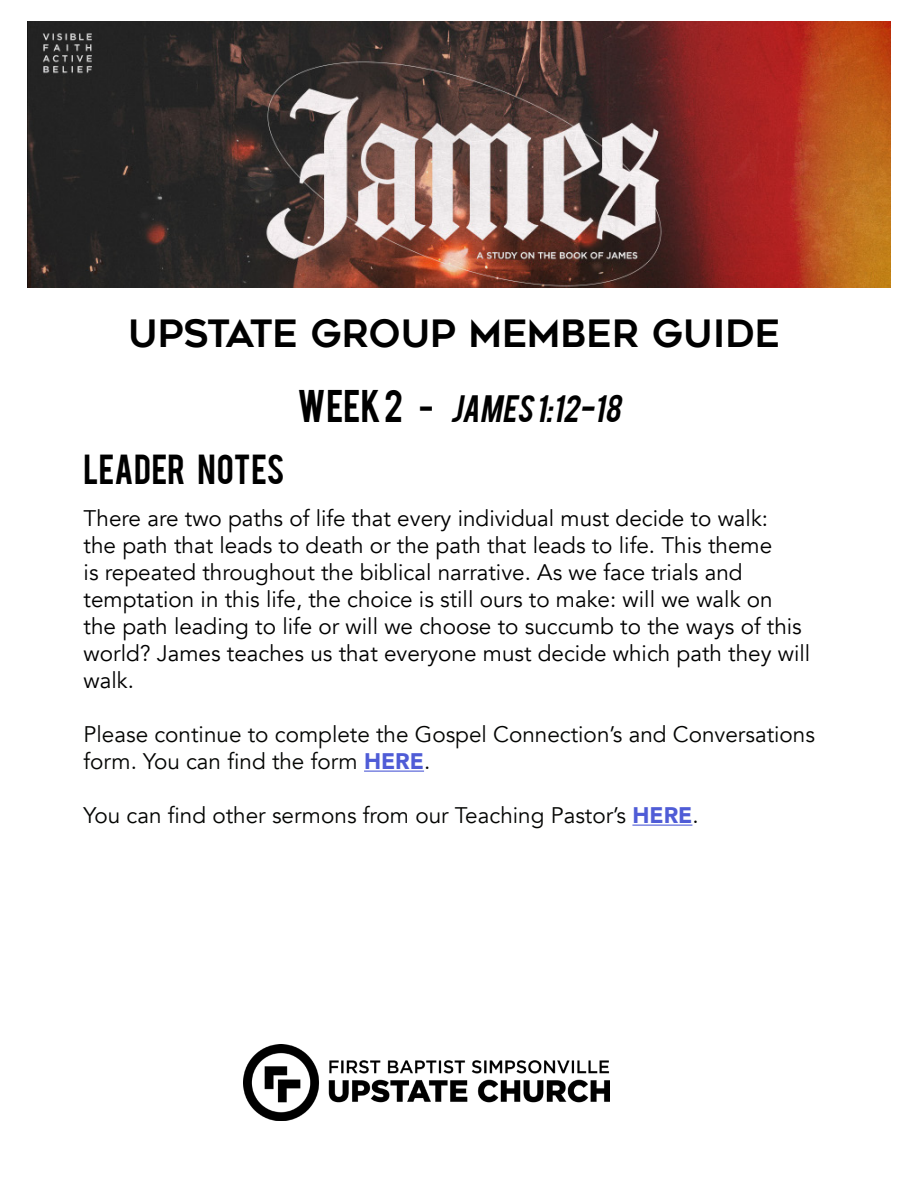
<style>
.page{position:relative;width:918px;height:1188px;background:#fff}
.page>*{position:absolute;margin:0;border:0;box-sizing:border-box;transform-origin:0 0}
.t1{font:37.5px "Geometos";color:#000}
.t2{font:33px "Bebas";color:#000}
.t3{font:italic 30px "Bebas";color:#000}
.t4{font:22.5px/27px "Avenir";color:#000}
.t5{font:22.5px/27px "Avenir";color:#040503}
.s1{font-style:normal;font-size:36px}
.s2{font-style:normal}
.s3{font-weight:900;color:#4f5cd6}
</style>
<div class="page">
<hr style="left:364px;top:771px;width:60px;height:1px;background:#4f5cd6">
<hr style="left:632px;top:825px;width:60px;height:1px;background:#4f5cd6">
<img style="left:243px;top:1045px;width:367px;height:76px">
<img style="left:27px;top:21px;width:864px;height:267px">
<p class="t1" style="left:128px;top:313px;width:654px">UPSTATE GROUP MEMBER GUIDE</p>
<p class="t2" style="left:84px;top:446px;width:203px">LEADER NOTES</p>
<p class="t3" style="left:298px;top:387px;width:331px"><span class="s1">W e e k 2</span> <span class="s2">-</span> JAMES 1:12-18</p>
<p class="t4" style="left:84px;top:506px;width:728px">There are two paths of life that every individual must decide to walk:<br>the path that leads to death or the path that leads to life. This theme<br>is repeated throughout the biblical narrative. As we face trials and temptation in this life, the choice is still ours to make: will we walk on the path leading to life or will we choose to succumb to the ways of this world? James teaches us that everyone must decide which path they will walk.</p>
<p class="t5" style="left:84px;top:722px;width:733px">Please continue to complete the Gospel Connection’s and Conversations form. You can find the form <span class="s3">HERE</span>.</p>
<p class="t5" style="left:84px;top:803px;width:617px">You can find other sermons from our Teaching Pastor’s <span class="s3">HERE</span>.</p>
</div>
